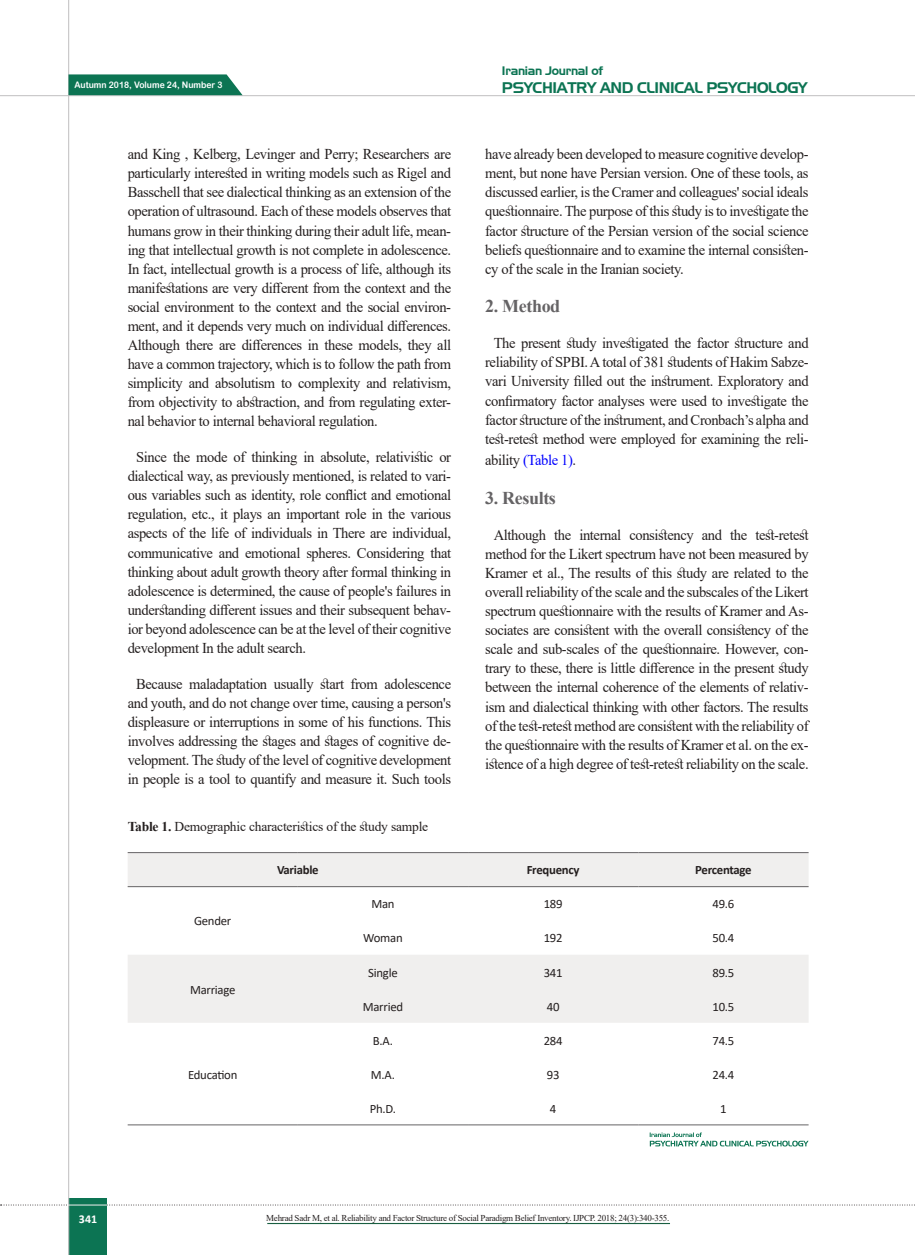
<style>
.page{position:relative;width:915px;height:1255px;background:#fff}
.page>*{position:absolute;margin:0;border:0;box-sizing:border-box;transform-origin:0 0}
.t1{font:700 18px "Times New Roman";letter-spacing:-.02em;color:#656365}
.t2{font:15px/19px "Times New Roman";letter-spacing:-.025em;color:#241f1f;text-align:justify}
.t3{font:15px "Aero Regular SWFTE";letter-spacing:-.025em;color:#0c7453}
.t4{font:13.5px "Times New Roman";letter-spacing:-.015em;color:#241f1f}
.t5{font:12.75px "Calibri";letter-spacing:-.02em;color:#241f1f}
.t6{font:700 12.75px "Calibri";letter-spacing:-.02em;color:#241f1f}
.t7{font:12px "Aero Regular SWFTE";letter-spacing:-.025em;color:#0c7453}
.t8{font:700 12px "Calibri";color:#fff}
.t9{font:9px "Times New Roman";letter-spacing:-.03em;color:#241f1f}
.t10{font:9px "Arial Rounded MT Bold";color:#fff;scale:.95 1}
.s1{font-weight:700}
.s2{color:#00f}
</style>
<div class="page">
<svg style="left:0;top:1204px;width:915px;height:1px"></svg>
<div style="left:68px;top:1198px;width:39px;height:56px;background:#0c7453"></div>
<hr style="left:68px;top:0;width:1px;height:1254px;background:#c7c6c7">
<hr style="left:68px;top:1204px;width:39px;height:1px;background:#f0efee">
<hr style="left:0;top:95px;width:914px;height:1px;background:#c7c6c7">
<svg style="left:68px;top:74px;width:174px;height:21px;background:#1b7d5e"></svg>
<hr style="left:267px;top:1222px;width:402px;height:1px;background:#195f41">
<svg style="left:128px;top:853px;width:680px;height:169px;fill:#f0efee"></svg>
<hr style="left:128px;top:852px;width:170px;height:1px;background:#656365">
<hr style="left:298px;top:852px;width:170px;height:1px;background:#656365">
<hr style="left:468px;top:852px;width:170px;height:1px;background:#656365">
<hr style="left:638px;top:852px;width:170px;height:1px;background:#656365">
<hr style="left:128px;top:886px;width:170px;height:1px;background:#656365">
<hr style="left:298px;top:886px;width:170px;height:1px;background:#656365">
<hr style="left:468px;top:886px;width:170px;height:1px;background:#656365">
<hr style="left:638px;top:886px;width:170px;height:1px;background:#656365">
<hr style="left:128px;top:1124px;width:170px;height:1px;background:#656365">
<hr style="left:298px;top:1124px;width:170px;height:1px;background:#656365">
<hr style="left:468px;top:1124px;width:170px;height:1px;background:#656365">
<hr style="left:638px;top:1124px;width:170px;height:1px;background:#656365">
<svg style="left:649px;top:1132px;width:159px;height:14px"></svg>
<p class="t10" style="left:74px;top:80px;width:157px">Autumn 2018, Volume 24, Number 3</p>
<p class="t2" style="left:128px;top:144px;width:325px">and King , Kelberg, Levinger and Perry; Researchers are particularly interested in writing models such as Rigel and Basschell that see dialectical thinking as an extension of the operation of ultrasound. Each of these models observes that</p>
<p class="t2" style="left:128px;top:239px;width:325px">ing that intellectual growth is not complete in adolescence.</p>
<p class="t2" style="left:128px;top:220px;width:325px">humans grow in their thinking during their adult life, mean-</p>
<p class="t2" style="left:128px;top:258px;width:325px">In fact, intellectual growth ais process of life, although its manifestations are very different from the context and the</p>
<p class="t2" style="left:128px;top:316px;width:325px">ment, and it depends very much on individual differences.</p>
<p class="t2" style="left:128px;top:297px;width:325px">social environment to the context and the social environ-</p>
<p class="t2" style="left:128px;top:335px;width:325px">Although there are differences in these models, they all have a common trajectory, which tois follow the path from simplicity and absolutism to complexity and relativism,</p>
<p class="t2" style="left:128px;top:411px;width:251px">nal behavior to internal behavioral regulation.</p>
<p class="t2" style="left:128px;top:392px;width:325px">from objectivity to abstraction, and from regulating exter-</p>
<p class="t2" style="left:136px;top:447px;width:316px">Since the mode of thinking in absolute, relativistic or</p>
<p class="t2" style="left:128px;top:485px;width:325px">ous variables such as identity, role conflict and emotional</p>
<p class="t2" style="left:128px;top:466px;width:325px">dialectical way, as previously mentioned is, related to vari-</p>
<p class="t2" style="left:128px;top:504px;width:325px">regulation, etc., it plays an important role in the various aspects of the life of individuals in There are individual, communicative and emotional spheres. Considering that thinking about adult growth theory after formal thinking in adolescence is determined, the cause of peoples' failures in</p>
<p class="t2" style="left:128px;top:618px;width:325px">ior beyond adolescence can be at the level of their cognitive</p>
<p class="t2" style="left:128px;top:599px;width:325px">understanding different issues and their subsequent behav-</p>
<p class="t2" style="left:128px;top:637px;width:180px">development In the adult search.</p>
<p class="t2" style="left:128px;top:674px;width:325px;text-align:center">Because maladaptation usually start from adolescence and youth, and do not change over time, causing a person s' displeasure or interruptions in some of his functions. This</p>
<p class="t2" style="left:128px;top:750px;width:325px">velopment. The study of the level of cognitive development</p>
<p class="t2" style="left:128px;top:731px;width:325px">involves addressing the stages and stages of cognitive de-</p>
<p class="t2" style="left:128px;top:769px;width:325px">in people ais tool to quantify and measure .i t Such tools</p>
<p class="t4" style="left:128px;top:817px;width:302px"><span class="s1">Table 1.</span> Demographic characteristics of the study sample</p>
<p class="t5" style="left:194px;top:912px;width:39px">Gender</p>
<p class="t5" style="left:190px;top:980px;width:47px">Marriage</p>
<p class="t5" style="left:188px;top:1065px;width:51px">Education</p>
<p class="t6" style="left:277px;top:861px;width:43px">Variable</p>
<p class="t5" style="left:371px;top:895px;width:25px">Man</p>
<p class="t5" style="left:363px;top:929px;width:41px">Woman</p>
<p class="t5" style="left:368px;top:963px;width:31px">Single</p>
<p class="t5" style="left:362px;top:997px;width:42px">Married</p>
<p class="t5" style="left:373px;top:1031px;width:22px">.A.B</p>
<p class="t5" style="left:371px;top:1065px;width:26px">M .A.</p>
<p class="t5" style="left:369px;top:1099px;width:28px">P h .D.</p>
<p class="t7" style="left:502px;top:64px;width:103px">Iranian Journal of</p>
<p class="t3" style="left:502px;top:79px;width:307px">PSYCHIATRY AND CLINICAL PSYCHOLOGY</p>
<p class="t2" style="left:485px;top:144px;width:325px">have already been developed to measure cognitive develop-</p>
<p class="t2" style="left:485px;top:182px;width:325px">discussed earlier is, the Cramer and colleagues' social ideals questionnaire. The purpose of this study tois investigate the factor structure of the Persian version of the social science</p>
<p class="t2" style="left:485px;top:258px;width:200px">cy of the scale in the Iranian society.</p>
<p class="t2" style="left:485px;top:163px;width:325px">ment, but none have Persian version. One of these tools, as</p>
<p class="t2" style="left:485px;top:239px;width:325px">beliefs questionnaire and to examine the internal consisten-</p>
<p class="t1" style="left:485px;top:293px;width:77px">2. Method</p>
<p class="t2" style="left:493px;top:333px;width:316px">The present study investigated the factor structure and</p>
<p class="t2" style="left:485px;top:371px;width:325px">vari University filled out the instrument. Exploratory and</p>
<p class="t2" style="left:485px;top:352px;width:325px">reliability of SPBI A. total of 381 students of Hakim Sabze-</p>
<p class="t2" style="left:485px;top:390px;width:325px">confirmatory factor analyses were used to investigate the factor structure of the instrument, and Cronbach s’ alpha and</p>
<p class="t2" style="left:485px;top:450px;width:92px">ability <span class="s2">(Table</span> .<span class="s2">(1</span></p>
<p class="t2" style="left:485px;top:428px;width:325px">test-retest method were employed for examining the reli-</p>
<p class="t1" style="left:485px;top:485px;width:72px">3. Results</p>
<p class="t2" style="left:485px;top:525px;width:325px;text-align:left;text-indent:9px">Although<br>method for the Likert spectrum have not been measured by Kramer et al., The results of this study are related to the overall reliability of the scale and the subscales of the Likert</p>
<p class="t2" style="left:485px;top:620px;width:325px">sociates are consistent with the overall consistency of the</p>
<p class="t2" style="left:554px;top:525px;width:19px">the</p>
<p class="t2" style="left:579px;top:525px;width:43px">internal</p>
<p class="t2" style="left:629px;top:525px;width:66px">consistency</p>
<p class="t2" style="left:701px;top:525px;width:22px">and</p>
<p class="t2" style="left:730px;top:525px;width:19px">the</p>
<p class="t2" style="left:755px;top:525px;width:55px">test-retest</p>
<p class="t2" style="left:485px;top:601px;width:325px">spectrum questionnaire with the results of Kramer and As-</p>
<p class="t2" style="left:485px;top:639px;width:325px">scale and sub-scales of the questionnaire. However, con-</p>
<p class="t2" style="left:485px;top:658px;width:325px">trary to these, there is little difference in the present study</p>
<p class="t2" style="left:485px;top:677px;width:325px">between the internal coherence of the elements of relativ-</p>
<p class="t2" style="left:485px;top:715px;width:325px">of the test-retest method are consistent with the reliability of</p>
<p class="t2" style="left:485px;top:753px;width:325px">istence of a high degree of test-retest reliability on the scale.</p>
<p class="t2" style="left:485px;top:696px;width:325px">ism and dialectical thinking with other factors. The results</p>
<p class="t2" style="left:485px;top:734px;width:325px">the questionnaire with the results of Kramer et al. on the ex-</p>
<p class="t6" style="left:526px;top:861px;width:54px">Frequency</p>
<p class="t6" style="left:695px;top:861px;width:58px">Percentage</p>
<p class="t5" style="left:543px;top:895px;width:20px">189</p>
<p class="t5" style="left:712px;top:895px;width:23px">49.6</p>
<p class="t5" style="left:543px;top:929px;width:20px">192</p>
<p class="t5" style="left:712px;top:929px;width:23px">50.4</p>
<p class="t5" style="left:543px;top:963px;width:20px">341</p>
<p class="t5" style="left:712px;top:963px;width:23px">89.5</p>
<p class="t5" style="left:546px;top:997px;width:14px">40</p>
<p class="t5" style="left:712px;top:997px;width:23px">10.5</p>
<p class="t5" style="left:543px;top:1031px;width:20px">284</p>
<p class="t5" style="left:712px;top:1031px;width:23px">74.5</p>
<p class="t5" style="left:546px;top:1065px;width:14px">93</p>
<p class="t5" style="left:712px;top:1065px;width:23px">24.4</p>
<p class="t5" style="left:549px;top:1099px;width:8px">4</p>
<p class="t5" style="left:720px;top:1099px;width:8px">1</p>
<p class="t8" style="left:79px;top:1210px;width:20px">341</p>
<p class="t9" style="left:266px;top:1211px;width:404px">Mehrad Sadr M, et al. Reliability and Factor Structure of Social Paradigm Belief Inventory. IJPCP. 2018; 24 (3) :340-355.</p>
</div>
